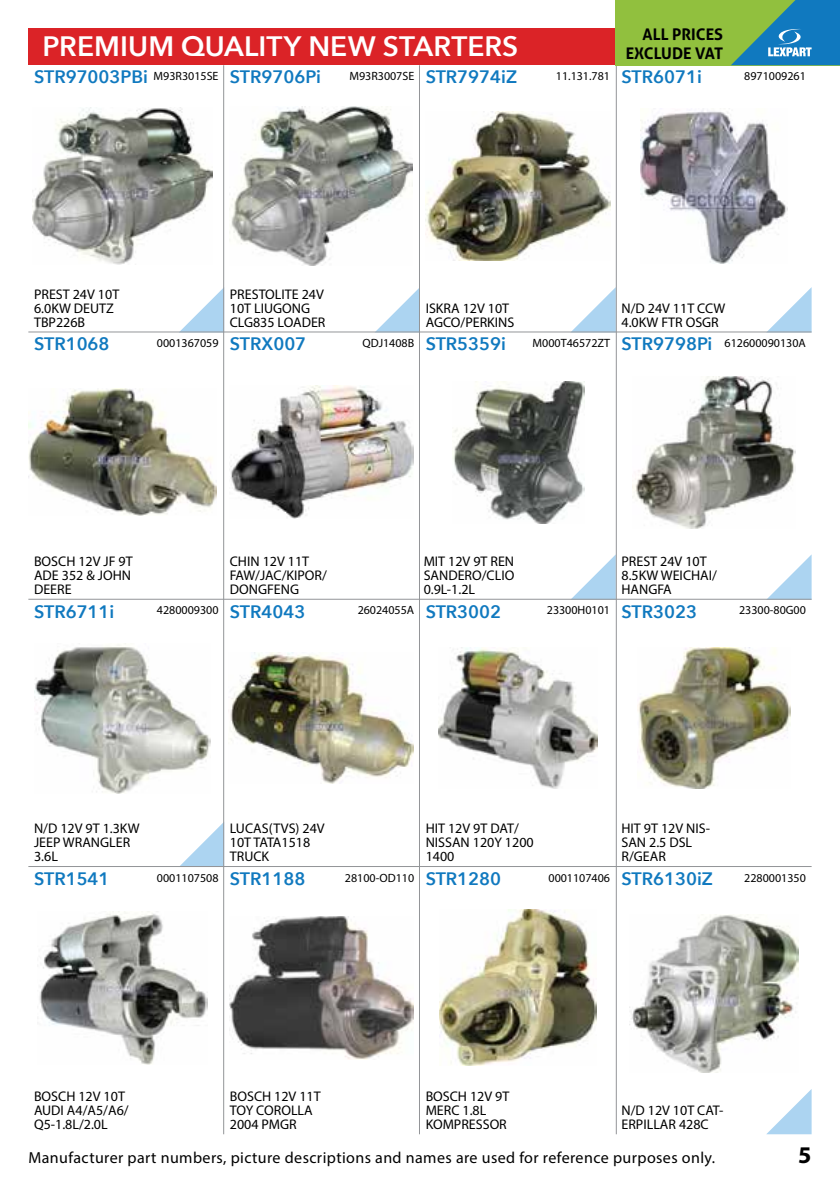
<style>
.page{position:relative;width:840px;height:1191px;background:#fff}
.page>*{position:absolute;margin:0;border:0;box-sizing:border-box;transform-origin:0 0}
.t1{font:600 28px "Avenir Next";letter-spacing:.005em;color:#fff}
.t2{font:700 24px "Myriad Pro";color:#000}
.t3{font:600 18px "Avenir Next";color:#1079bf}
.t4{font:16px "Myriad Pro";letter-spacing:.025em;color:#000}
.t5{font:700 16px/19.2px "Aller";color:#000;text-align:right}
.t6{font:14px/14px "Myriad Pro";color:#000}
.t7{font:12px "Myriad Pro";color:#000}
</style>
<div class="page">
<svg style="left:180px;top:288px;width:43px;height:43px"></svg>
<svg style="left:376px;top:288px;width:43px;height:43px"></svg>
<svg style="left:572px;top:288px;width:43px;height:43px"></svg>
<svg style="left:768px;top:288px;width:43px;height:43px"></svg>
<svg style="left:180px;top:823px;width:43px;height:43px"></svg>
<svg style="left:570px;top:555px;width:45px;height:44px"></svg>
<svg style="left:765px;top:555px;width:46px;height:44px"></svg>
<svg style="left:766px;top:1090px;width:45px;height:44px"></svg>
<div style="left:28px;top:28px;width:783px;height:37px;background:#db2327"></div>
<hr style="left:28px;top:331px;width:783px;height:1px;background:#939598">
<hr style="left:28px;top:599px;width:783px;height:1px;background:#939598">
<hr style="left:28px;top:866px;width:783px;height:1px;background:#939598">
<hr style="left:223px;top:65px;width:1px;height:1069px;background:#939598">
<hr style="left:419px;top:65px;width:1px;height:1069px;background:#939598">
<hr style="left:615px;top:65px;width:1px;height:1069px;background:#939598">
<img style="left:33px;top:108px;width:179px;height:156px">
<img style="left:231px;top:106px;width:181px;height:160px">
<img style="left:426px;top:111px;width:183px;height:150px">
<img style="left:640px;top:110px;width:146px;height:153px">
<img style="left:28px;top:389px;width:188px;height:127px">
<img style="left:230px;top:386px;width:183px;height:133px">
<img style="left:452px;top:381px;width:131px;height:142px">
<img style="left:632px;top:376px;width:163px;height:152px">
<img style="left:34px;top:643px;width:177px;height:150px">
<img style="left:230px;top:652px;width:183px;height:132px">
<img style="left:39px;top:911px;width:168px;height:153px">
<img style="left:438px;top:647px;width:159px;height:142px">
<img style="left:229px;top:916px;width:184px;height:143px">
<img style="left:439px;top:909px;width:157px;height:156px">
<img style="left:637px;top:648px;width:152px;height:140px">
<img style="left:629px;top:914px;width:169px;height:158px">
<div style="left:615px;top:0;width:224px;height:65px;background:#91c03e"></div>
<svg style="left:731px;top:0;width:108px;height:65px"></svg>
<h1 class="t1" style="left:43px;top:23px;width:477px">PREMIUM QUALITY NEW STARTERS</h1>
<p class="t3" style="left:230px;top:61px;width:92px">STR9706Pi</p>
<p class="t7" style="left:349px;top:68px;width:66px">M93R3007SE</p>
<p class="t3" style="left:34px;top:61px;width:186px">STR97003PBi <sup>M93R3015SE</sup></p>
<p class="t3" style="left:425px;top:61px;width:93px">STR7974iZ</p>
<p class="t7" style="left:555px;top:68px;width:56px">11.131.781</p>
<p class="t5" style="left:625px;top:25px;width:99px">ALL PRICES<br>EXCLUDE VAT</p>
<p class="t3" style="left:621px;top:61px;width:82px">STR6071i</p>
<p class="t7" style="left:743px;top:68px;width:63px">8971009261</p>
<p class="t6" style="left:34px;top:287px;width:87px">PREST 24V 10T<br>6.0KW DEUTZ<br>TBP226B</p>
<p class="t6" style="left:230px;top:287px;width:97px">PRESTOLITE 24V<br>10T LIUGONG<br>CLG835 LOADER</p>
<p class="t6" style="left:425px;top:301px;width:90px">ISKRA 12V 10T<br>AGCO/PERKINS</p>
<p class="t6" style="left:621px;top:301px;width:105px">N/D 24V 11T CCW<br>4.0KW FTR OSGR</p>
<p class="t3" style="left:34px;top:329px;width:77px">STR1068</p>
<p class="t7" style="left:157px;top:336px;width:63px">0001367059</p>
<p class="t3" style="left:230px;top:329px;width:78px">STRX007</p>
<p class="t7" style="left:532px;top:336px;width:79px">M000T46572ZT</p>
<p class="t3" style="left:425px;top:329px;width:82px">STR5359i</p>
<p class="t7" style="left:724px;top:336px;width:83px">612600090130A</p>
<p class="t3" style="left:621px;top:329px;width:92px">STR9798Pi</p>
<p class="t7" style="left:362px;top:336px;width:53px">QDJ1408B</p>
<p class="t6" style="left:34px;top:554px;width:100px">BOSCH 12V JF 9T<br>ADE 352 &amp; JOHN<br>DEERE</p>
<p class="t6" style="left:230px;top:554px;width:99px">CHIN 12V 11T<br>FAW/JAC/KIPOR/<br>DONGFENG</p>
<p class="t6" style="left:423px;top:554px;width:92px;text-align:justify">MIT 12V 9T REN SANDERO/CLIO 0.9L-1.2L</p>
<p class="t6" style="left:621px;top:554px;width:97px">PREST 24V 10T<br>8.5KW WEICHAI/<br>HANGFA</p>
<p class="t3" style="left:34px;top:596px;width:82px">STR6711i</p>
<p class="t3" style="left:230px;top:596px;width:77px">STR4043</p>
<p class="t7" style="left:357px;top:603px;width:58px">26024055A</p>
<p class="t7" style="left:157px;top:603px;width:63px">4280009300</p>
<p class="t3" style="left:425px;top:596px;width:77px">STR3002</p>
<p class="t7" style="left:546px;top:603px;width:65px">23300H0101</p>
<p class="t3" style="left:621px;top:596px;width:77px">STR3023</p>
<p class="t7" style="left:738px;top:603px;width:68px">23300-80G00</p>
<p class="t6" style="left:34px;top:821px;width:107px">N/D 12V 9T 1.3KW<br>JEEP WRANGLER<br>3.6L</p>
<p class="t3" style="left:34px;top:863px;width:77px">STR1541</p>
<p class="t7" style="left:157px;top:870px;width:63px">0001107508</p>
<p class="t6" style="left:230px;top:821px;width:96px">LUCAS(TVS) 24V<br>10T TATA1518<br>TRUCK</p>
<p class="t6" style="left:425px;top:821px;width:109px">HIT 12V 9T DAT/<br>NISSAN 120Y 1200<br>1400</p>
<p class="t3" style="left:230px;top:863px;width:77px">STR1188</p>
<p class="t7" style="left:548px;top:870px;width:63px">0001107406</p>
<p class="t3" style="left:425px;top:863px;width:77px">STR1280</p>
<p class="t7" style="left:345px;top:870px;width:71px">28100-OD110</p>
<p class="t6" style="left:621px;top:821px;width:90px">HIT 9T 12V NIS-<br>SAN 2.5 DSL<br>R/GEAR</p>
<p class="t3" style="left:621px;top:863px;width:93px">STR6130iZ</p>
<p class="t7" style="left:743px;top:870px;width:63px">2280001350</p>
<p class="t6" style="left:34px;top:1088px;width:96px">BOSCH 12V 10T<br>AUDI A4/A5/A6/<br>Q5-1.8L/2.0L</p>
<p class="t6" style="left:230px;top:1088px;width:92px">BOSCH 12V 11T<br>TOY COROLLA<br>2004 PMGR</p>
<p class="t6" style="left:425px;top:1088px;width:85px">BOSCH 12V 9T<br>MERC 1.8L<br>KOMPRESSOR</p>
<p class="t6" style="left:621px;top:1102px;width:103px">N/D 12V 10T CAT-<br>ERPILLAR 428C</p>
<p class="t4" style="left:28px;top:1147px;width:688px">Manufacturer part numbers, picture descriptions and names are used for reference purposes only.</p>
<h2 class="t2" style="left:797px;top:1138px;width:15px">5</h2>
</div>
